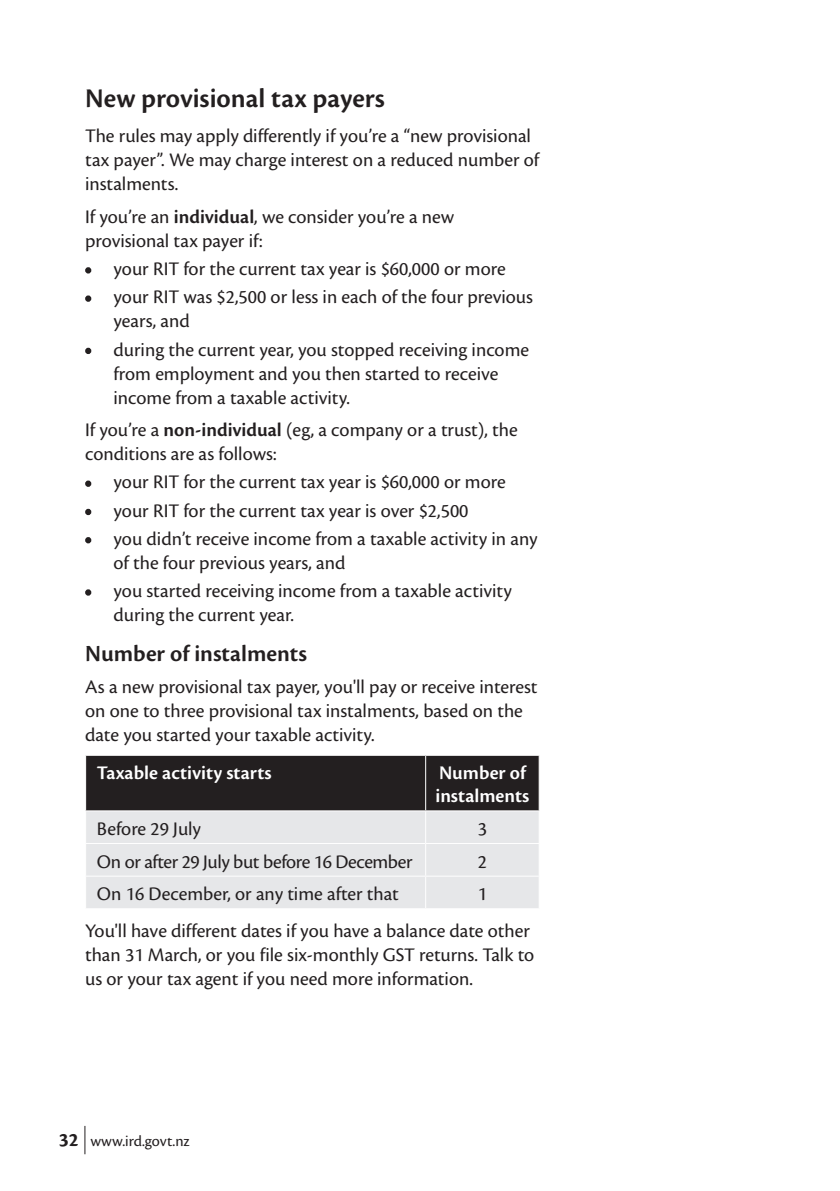
<style>
.page{position:relative;width:840px;height:1191px;background:#fff}
.page>*{position:absolute;margin:0;border:0;box-sizing:border-box;transform-origin:0 0}
.t1{font:600 28px "Cronos Pro";color:#231f20}
.t2{font:600 24px "Cronos Pro";color:#231f20}
.body_text_A5{font:20px/24px "Cronos Pro";color:#231f20}
.body_text_1mm{font:20px/24px "Cronos Pro";color:#231f20}
.body_text_1mm-2{font:600 20px/23px "Cronos Pro";color:#fff}
.body_text_1mm-3{font:20px "Cronos Pro";letter-spacing:-.02em;color:#231f20}
.t3{font:16px "Cronos Pro";color:#231f20}
.s1{font-weight:600}
.s2{font-weight:700;font-size:20px}
</style>
<div class="page">
<svg style="left:84px;top:1125px;width:1px;height:29px"></svg>
<svg style="left:85px;top:267px;width:6px;height:6px"></svg>
<div style="left:85px;top:295px;width:6px;height:7px;border:2px solid #231f20;border-radius:50%"></div>
<svg style="left:85px;top:348px;width:6px;height:6px"></svg>
<div style="left:85px;top:480px;width:6px;height:7px;border:2px solid #231f20;border-radius:50%"></div>
<svg style="left:85px;top:509px;width:6px;height:6px"></svg>
<svg style="left:85px;top:537px;width:6px;height:6px"></svg>
<svg style="left:85px;top:589px;width:6px;height:6px"></svg>
<div style="left:86px;top:756px;width:452px;height:54px;background:#231f20"></div>
<div style="left:86px;top:811px;width:452px;height:97px;background:#e6e7e9"></div>
<hr style="left:425px;top:756px;width:1px;height:54px;background:#fff">
<hr style="left:425px;top:811px;width:1px;height:32px;background:#fff">
<hr style="left:85px;top:843px;width:340px;height:1px;background:#fff">
<hr style="left:425px;top:843px;width:114px;height:1px;background:#fff">
<hr style="left:425px;top:844px;width:1px;height:31px;background:#fff">
<hr style="left:85px;top:875px;width:340px;height:1px;background:#fff">
<hr style="left:425px;top:875px;width:114px;height:1px;background:#fff">
<hr style="left:425px;top:876px;width:1px;height:32px;background:#fff">
<h2 class="t1" style="left:85px;top:82px;width:301px">New provisional tax payers</h2>
<p class="body_text_A5" style="left:85px;top:124px;width:455px">The rules may apply differently if you’re a “new provisional tax payer”. We may charge interest on a reduced number of instalments.</p>
<p class="body_text_1mm" style="left:85px;top:205px;width:370px">If you’re an <span class="s1">individual</span>, we consider you’re a new provisional tax payer if:</p>
<p class="body_text_A5" style="left:85px;top:257px;width:422px">• your RIT for the current tax year is $60,000 or more</p>
<p class="body_text_A5" style="left:113px;top:285px;width:421px;text-indent:-28px">• your RIT was $2,500 or less in each of the four previous years, and</p>
<p class="body_text_A5" style="left:113px;top:337px;width:417px;text-indent:-28px">• during the current year, you stopped receiving income from employment and you then started to receive income from a taxable activity.</p>
<p class="body_text_1mm" style="left:85px;top:418px;width:434px">If you’re a <span class="s1">non-individual</span> (eg, a company or a trust), the conditions are as follows:</p>
<p class="body_text_A5" style="left:85px;top:470px;width:422px">• your RIT for the current tax year is $60,000 or more</p>
<p class="body_text_A5" style="left:85px;top:498px;width:384px">• your RIT for the current tax year is over $2,500</p>
<p class="body_text_A5" style="left:113px;top:527px;width:425px;text-indent:-28px">• you didn’t receive income from a taxable activity in any of the four previous years, and</p>
<p class="body_text_A5" style="left:113px;top:579px;width:399px;text-indent:-28px">• you started receiving income from a taxable activity during the current year.</p>
<h3 class="t2" style="left:85px;top:639px;width:223px">Number of instalments</h3>
<p class="body_text_A5" style="left:85px;top:675px;width:453px">As a new provisional tax payer, you'll pay or receive interest on one to three provisional tax instalments, based on the date you started your taxable activity.</p>
<p class="body_text_1mm-2" style="left:97px;top:762px;width:176px">Taxable activity starts</p>
<p class="body_text_1mm-2" style="left:435px;top:762px;width:95px">Number of instalments</p>
<p class="body_text_1mm" style="left:97px;top:817px;width:105px">Before 29 July</p>
<p class="body_text_1mm" style="left:477px;top:817px;width:11px">3</p>
<p class="body_text_1mm-3" style="left:97px;top:850px;width:317px">On or after 29 July but before 16 December</p>
<p class="body_text_1mm" style="left:477px;top:849px;width:11px">2</p>
<p class="body_text_A5" style="left:97px;top:882px;width:303px">On 16 December, or any time after that</p>
<p class="body_text_A5" style="left:477px;top:882px;width:11px">1</p>
<p class="body_text_A5" style="left:85px;top:918px;width:450px">You'll have different dates if you have a balance date other than 31 March, or you file six-monthly GST returns. Talk to us or your tax agent if you need more information.</p>
<p class="t3" style="left:59px;top:1131px;width:132px"><span class="s2">32</span> www.ird.govt.nz</p>
</div>
